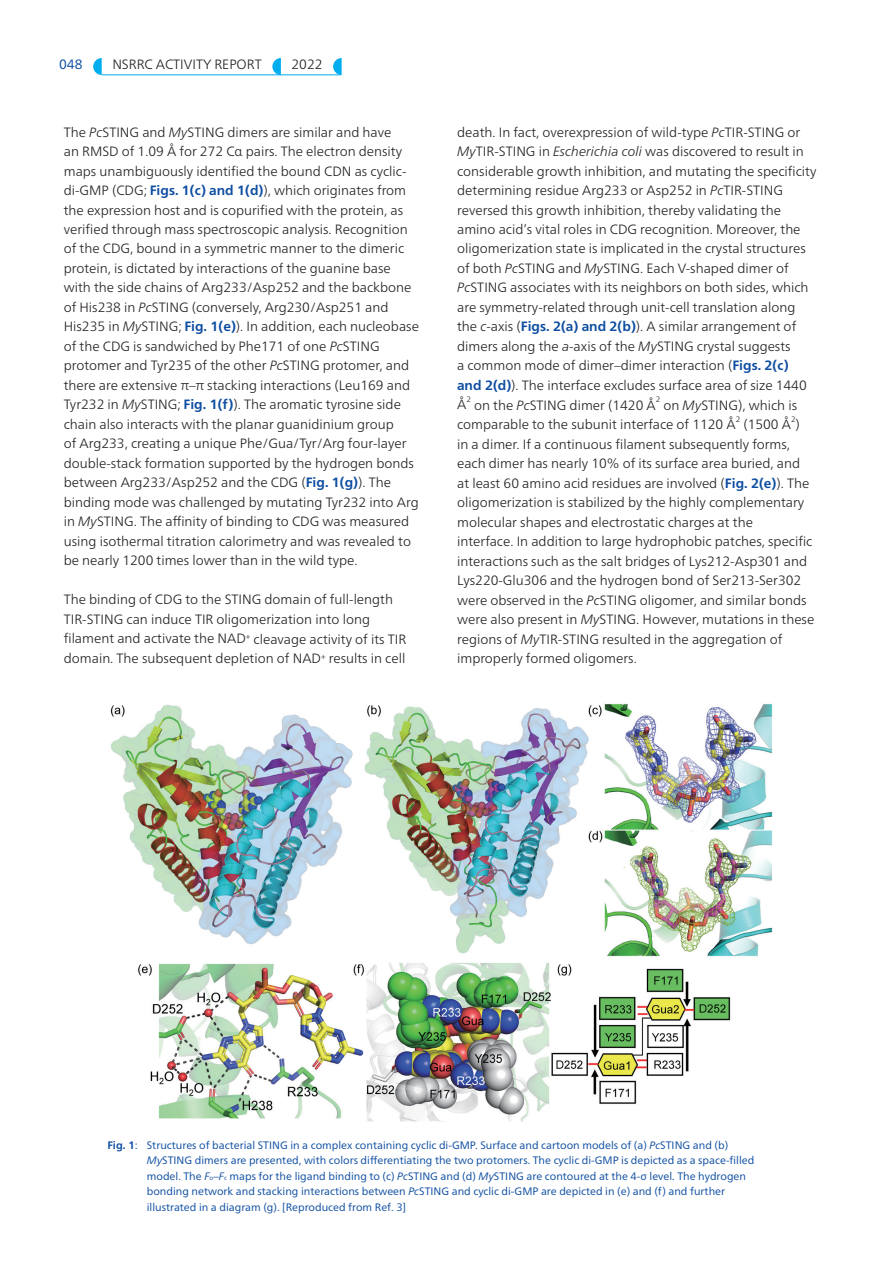
<style>
.page{position:relative;width:893px;height:1263px;background:#fff}
.page>*{position:absolute;margin:0;border:0;box-sizing:border-box;transform-origin:0 0}
.t1{font:300 13.5px/19.5px "Frutiger Neue LTW1 G";color:#231f20}
.t2{font:13.5px "Frutiger Neue LTW1 G";color:#0d4da1}
.t3{font:10.8px/15.5px "Frutiger Neue LTW1 G";color:#0d4da1}
.t4{font:300 7.8px "Frutiger Neue LTW1 G";color:#231f20}
.s1{font-style:italic}
.s2{font-weight:700;color:#0d4da1}
.s3{font-weight:700}
.s4{font-size:6.3px}
</style>
<div class="page">
<svg style="left:93px;top:58px;width:9px;height:17px"></svg>
<hr style="left:102px;top:74px;width:239px;height:1px;background:#00aeef">
<svg style="left:272px;top:58px;width:9px;height:17px"></svg>
<svg style="left:333px;top:58px;width:9px;height:17px"></svg>
<img style="left:110px;top:703px;width:663px;height:419px">
<p class="t2" style="left:59px;top:55px;width:25px">048</p>
<p class="t1" style="left:112px;top:54px;width:151px">NSRRC ACTIVITY REPORT</p>
<p class="t1" style="left:292px;top:54px;width:32px">2022</p>
<p class="t1" style="left:64px;top:121px;width:357px">The <span class="s1">Pc</span>STING and <span class="s1">My</span>STING dimers are similar and have<br>an RMSD of 1.09 Å for 272 Cα pairs. The electron density maps unambiguously identified the bound CDN as cyclic&shy;di-GMP (CDG; <span class="s2">Figs. 1(c) and 1(d)</span>), which originates from the expression host and is copurified with the protein, as verified through mass spectroscopic analysis. Recognition of the CDG, bound in a symmetric manner to the dimeric protein, is dictated by interactions of the guanine base with the side chains of Arg233/Asp252 and the backbone of His238 in <span class="s1">Pc</span>STING (conversely, Arg230/Asp251 and His235 in <span class="s1">My</span>STING; <span class="s2">Fig. 1(e)</span>). In addition, each nucleobase of the CDG is sandwiched by Phe171 of one <span class="s1">Pc</span>STING protomer and Tyr235 of the other <span class="s1">Pc</span>STING protomer, and there are extensive π–π stacking interactions (Leu169 and Tyr232 in <span class="s1">My</span>STING; <span class="s2">Fig. 1(f)</span>). The aromatic tyrosine side chain also interacts with the planar guanidinium group<br>of Arg233, creating a unique Phe/Gua/Tyr/Arg four-layer double-stack formation supported by the hydrogen bonds between Arg233/Asp252 and the CDG (<span class="s2">Fig. 1(g)</span>). The binding mode was challenged by mutating Tyr232 into Arg in <span class="s1">My</span>STING. The affinity of binding to CDG was measured using isothermal titration calorimetry and was revealed to be nearly 1200 times lower than in the wild type.</p>
<p class="t1" style="left:64px;top:589px;width:344px">The binding of CDG to the STING domain of full-length TIR-STING can induce TIR oligomerization into long filament and activate the NAD<sup>+</sup> cleavage activity of its TIR domain. The subsequent depletion of NAD<sup>+</sup> results in cell</p>
<p class="t1" style="left:457px;top:121px;width:361px">death. In fact, overexpression of wild-type <span class="s1">Pc</span>TIR-STING or <span class="s1">My</span>TIR-STING in <span class="s1">Escherichia coli</span> was discovered to result in considerable growth inhibition, and mutating the specificity determining residue Arg233 or Asp252 in <span class="s1">Pc</span>TIR-STING reversed this growth inhibition, thereby validating the amino acid’s vital roles in CDG recognition. Moreover, the oligomerization state is implicated in the crystal structures of both <span class="s1">Pc</span>STING and <span class="s1">My</span>STING. Each V-shaped dimer of <span class="s1">Pc</span>STING associates with its neighbors on both sides, which are symmetry-related through unit-cell translation along the <span class="s1">c</span>-axis (<span class="s2">Figs. 2(a) and 2(b)</span>). A similar arrangement of dimers along the <span class="s1">a</span>-axis of the <span class="s1">My</span>STING crystal suggests<br>a common mode of dimer–dimer interaction (<span class="s2">Figs. 2(c)<br>and 2(d)</span>). The interface excludes surface area of size 1440<br>Å</p>
<p class="t4" style="left:466px;top:394px;width:6px">2</p>
<p class="t1" style="left:474px;top:394px;width:183px">on the <span class="s1">Pc</span>STING dimer (1420 Å</p>
<p class="t4" style="left:656px;top:394px;width:6px">2</p>
<p class="t1" style="left:457px;top:394px;width:341px;text-indent:206px">on <span class="s1">My</span>STING), which is comparable to the subunit interface of 1120 Å</p>
<p class="t4" style="left:791px;top:413px;width:6px">2</p>
<p class="t1" style="left:457px;top:433px;width:359px">in a dimer. If a continuous filament subsequently forms, each dimer has nearly 10% of its surface area buried, and at least 60 amino acid residues are involved (<span class="s2">Fig. 2(e)</span>). The oligomerization is stabilized by the highly complementary molecular shapes and electrostatic charges at the<br>interface. In addition to large hydrophobic patches, specific interactions such as the salt bridges of Lys212-Asp301 and Lys220-Glu306 and the hydrogen bond of Ser213-Ser302 were observed in the <span class="s1">Pc</span>STING oligomer, and similar bonds were also present in <span class="s1">My</span>STING. However, mutations in these regions of <span class="s1">My</span>TIR-STING resulted in the aggregation of improperly formed oligomers.</p>
<p class="t4" style="left:736px;top:413px;width:6px">2</p>
<p class="t1" style="left:743px;top:414px;width:58px">(1500 Å )</p>
<p class="t3" style="left:147px;top:1136px;width:609px;text-indent:-39px"><span class="s3">Fig. 1</span>: Structures of bacterial STING in a complex containing cyclic di-GMP. Surface and cartoon models of (a) <span class="s1">Pc</span>STING and (b)<br><span class="s1">My</span>STING dimers are presented, with colors differentiating the two protomers. The cyclic di-GMP is depicted as a space-filled model. The <span class="s1">F</span><span class="s4">o</span>–<span class="s1">F</span><span class="s4">c</span> maps for the ligand binding to (c) <span class="s1">Pc</span>STING and (d) <span class="s1">My</span>STING are contoured at the 4-σ level. The hydrogen bonding network and stacking interactions between <span class="s1">Pc</span>STING and cyclic di-GMP are depicted in (e) and (f) and further illustrated in a diagram (g). [Reproduced from Ref. 3]</p>
</div>
